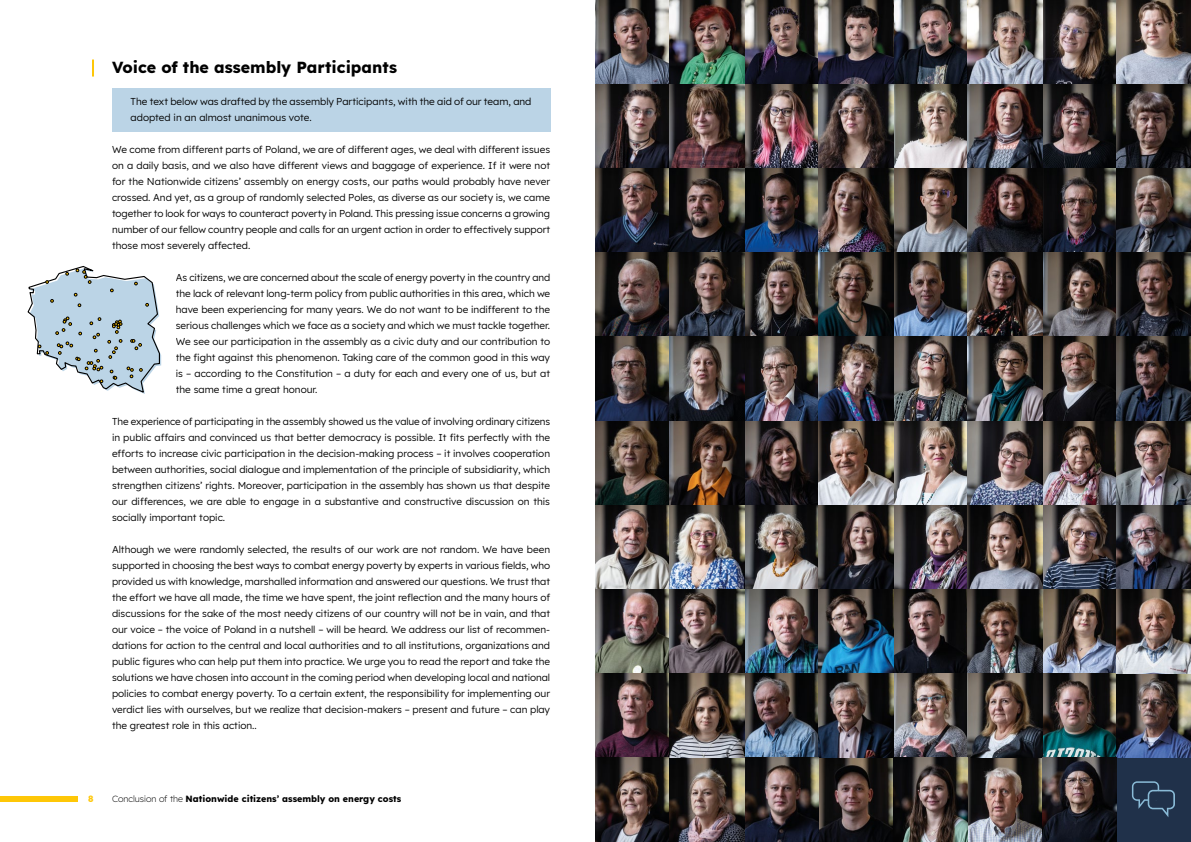
<style>
.page{position:relative;width:1191px;height:842px;background:#fff}
.page>*{position:absolute;margin:0;border:0;box-sizing:border-box;transform-origin:0 0}
.t1{font:700 16px "Lexend";color:#000}
.t2{font:10px/16px "Lexend";color:#000;text-align:justify}
.t3{font:700 9px "Lexend";color:#000}
.t4{font:700 9px "Lexend";color:#fec707}
.s1{font-weight:300}
</style>
<div class="page">
<div style="left:0;top:796px;width:78px;height:6px;background:#fec707"></div>
<div style="left:112px;top:88px;width:438px;height:44px;background:#bbd4e6"></div>
<svg style="left:27px;top:266px;width:134px;height:128px"></svg>
<svg style="left:92px;top:60px;width:2px;height:17px"></svg>
<img style="left:595px;top:0;width:75px;height:84px">
<img style="left:893px;top:0;width:74px;height:84px">
<img style="left:744px;top:0;width:75px;height:84px">
<img style="left:1042px;top:0;width:74px;height:84px">
<img style="left:670px;top:0;width:74px;height:84px">
<img style="left:967px;top:0;width:75px;height:84px">
<img style="left:819px;top:0;width:74px;height:84px">
<img style="left:1116px;top:0;width:75px;height:84px">
<svg style="left:595px;top:84px;width:75px;height:84px;background:#4a4142"></svg>
<img style="left:893px;top:84px;width:74px;height:84px">
<img style="left:744px;top:84px;width:75px;height:84px">
<svg style="left:1042px;top:84px;width:74px;height:84px;background:#3b3333"></svg>
<img style="left:670px;top:84px;width:74px;height:84px">
<img style="left:967px;top:84px;width:75px;height:84px">
<img style="left:819px;top:84px;width:74px;height:84px">
<img style="left:1116px;top:84px;width:75px;height:84px">
<img style="left:595px;top:168px;width:75px;height:85px">
<img style="left:893px;top:168px;width:74px;height:85px">
<img style="left:744px;top:168px;width:75px;height:85px">
<img style="left:1042px;top:168px;width:74px;height:85px">
<img style="left:670px;top:168px;width:74px;height:85px">
<svg style="left:967px;top:168px;width:75px;height:85px;background:#372d2d"></svg>
<img style="left:819px;top:168px;width:74px;height:85px">
<img style="left:1116px;top:168px;width:75px;height:85px">
<img style="left:595px;top:253px;width:75px;height:84px">
<img style="left:893px;top:253px;width:74px;height:84px">
<img style="left:744px;top:253px;width:75px;height:84px">
<svg style="left:1042px;top:253px;width:74px;height:84px;background:#4d4644"></svg>
<svg style="left:670px;top:253px;width:74px;height:84px;background:#373233"></svg>
<img style="left:967px;top:253px;width:75px;height:84px">
<svg style="left:819px;top:253px;width:74px;height:84px;background:#413b36"></svg>
<img style="left:1116px;top:253px;width:75px;height:84px">
<img style="left:595px;top:337px;width:75px;height:84px">
<img style="left:893px;top:337px;width:74px;height:84px">
<img style="left:744px;top:337px;width:75px;height:84px">
<img style="left:1042px;top:337px;width:74px;height:84px">
<img style="left:670px;top:337px;width:74px;height:84px">
<img style="left:967px;top:337px;width:75px;height:84px">
<img style="left:819px;top:337px;width:74px;height:84px">
<svg style="left:1116px;top:337px;width:75px;height:84px;background:#28272c"></svg>
<svg style="left:595px;top:421px;width:75px;height:84px;background:#3f3831"></svg>
<img style="left:893px;top:421px;width:74px;height:84px">
<svg style="left:744px;top:421px;width:75px;height:84px;background:#372e2e"></svg>
<img style="left:1042px;top:421px;width:74px;height:84px">
<img style="left:670px;top:421px;width:74px;height:84px">
<img style="left:967px;top:421px;width:75px;height:84px">
<img style="left:819px;top:421px;width:74px;height:84px">
<img style="left:1116px;top:421px;width:75px;height:84px">
<img style="left:595px;top:505px;width:75px;height:84px">
<img style="left:893px;top:505px;width:74px;height:84px">
<img style="left:744px;top:505px;width:75px;height:84px">
<img style="left:1042px;top:505px;width:74px;height:84px">
<img style="left:670px;top:505px;width:74px;height:84px">
<img style="left:967px;top:505px;width:75px;height:84px">
<img style="left:819px;top:505px;width:74px;height:84px">
<img style="left:1116px;top:505px;width:75px;height:84px">
<img style="left:595px;top:589px;width:75px;height:85px">
<img style="left:893px;top:589px;width:74px;height:85px">
<img style="left:744px;top:589px;width:75px;height:85px">
<img style="left:1042px;top:589px;width:74px;height:85px">
<img style="left:670px;top:589px;width:74px;height:85px">
<img style="left:967px;top:589px;width:75px;height:85px">
<img style="left:819px;top:589px;width:74px;height:85px">
<img style="left:967px;top:758px;width:75px;height:84px">
<img style="left:595px;top:674px;width:75px;height:84px">
<img style="left:893px;top:674px;width:74px;height:84px">
<img style="left:744px;top:674px;width:75px;height:84px">
<img style="left:1042px;top:674px;width:74px;height:84px">
<svg style="left:819px;top:758px;width:74px;height:83px;background:#352b29"></svg>
<img style="left:819px;top:841px;width:74px;height:1px">
<img style="left:967px;top:674px;width:75px;height:84px">
<img style="left:819px;top:674px;width:74px;height:84px">
<img style="left:1116px;top:674px;width:75px;height:84px">
<img style="left:595px;top:758px;width:75px;height:84px">
<img style="left:893px;top:758px;width:74px;height:84px">
<img style="left:744px;top:758px;width:75px;height:84px">
<svg style="left:1042px;top:758px;width:74px;height:84px;background:#2d292d"></svg>
<img style="left:670px;top:758px;width:74px;height:84px">
<img style="left:1116px;top:589px;width:75px;height:85px">
<img style="left:670px;top:674px;width:74px;height:84px">
<svg style="left:1131px;top:781px;width:44px;height:36px;background:#30465f"></svg>
<h1 class="t1" style="left:112px;top:54px;width:287px">Voice of the assembly Participants</h1>
<p class="t2" style="left:131px;top:93px;width:402px">The text below was drafted by the assembly Participants, with the aid of our team, and adopted in an almost unanimous vote.</p>
<p class="t2" style="left:112px;top:141px;width:440px">We come from different parts of Poland, we are of different ages, we deal with different issues on a daily basis, and we also have different views and baggage of experience. If it were not for the Nationwide citizens’ assembly on energy costs, our paths would probably have never crossed. And yet, as a group of randomly selected Poles, as diverse as our society is, we came together to look for ways to counteract poverty in Poland. This pressing issue concerns a growing number of our fellow country people and calls for an urgent action in order to effectively support those most severely affected.</p>
<p class="t2" style="left:176px;top:269px;width:376px">As citizens, we are concerned about the scale of energy poverty in the country and the lack of relevant long-term policy from public authorities in this area, which we have been experiencing for many years. We do not want to be indifferent to the serious challenges which we face as a society and which we must tackle together.<br>We see our participation in the assembly as a civic duty and our contribution to the fight against this phenomenon. Taking care of the common good in this way is – according to the Constitution – a duty for each and every one of us, but at the same time a great honour.</p>
<p class="t2" style="left:112px;top:413px;width:440px">The experience of participating in the assembly showed us the value of involving ordinary citizens in public affairs and convinced us that better democracy is possible. It fits perfectly with the efforts to increase civic participation in the decision-making process – it involves cooperation between authorities, social dialogue and implementation of the principle of subsidiarity, which strengthen citizens’ rights. Moreover, participation in the assembly has shown us that despite our differences, we are able to engage in a substantive and constructive discussion on this socially important topic.</p>
<p class="t2" style="left:112px;top:541px;width:440px">Although we were randomly selected, the results of our work are not random. We have been supported in choosing the best ways to combat energy poverty by experts in various fields, who provided us with knowledge, marshalled information and answered our questions. We trust that the effort we have all made, the time we have spent, the joint reflection and the many hours of discussions for the sake of the most needy citizens of our country will not be in vain, and that our voice – the voice of Poland in a nutshell – will be heard. We address our list of recommen&shy;dations for action to the central and local authorities and to all institutions, organizations and public figures who can help put them into practice. We urge you to read the report and take the solutions we have chosen into account in the coming period when developing local and national policies to combat energy poverty. To a certain extent, the responsibility for implementing our verdict lies with ourselves, but we realize that decision-makers – present and future – can play the greatest role in this action..</p>
<p class="t4" style="left:88px;top:792px;width:7px">8</p>
<p class="t3" style="left:112px;top:792px;width:291px"><span class="s1">Conclusion of the</span> Nationwide citizens’ assembly on energy costs</p>
</div>
